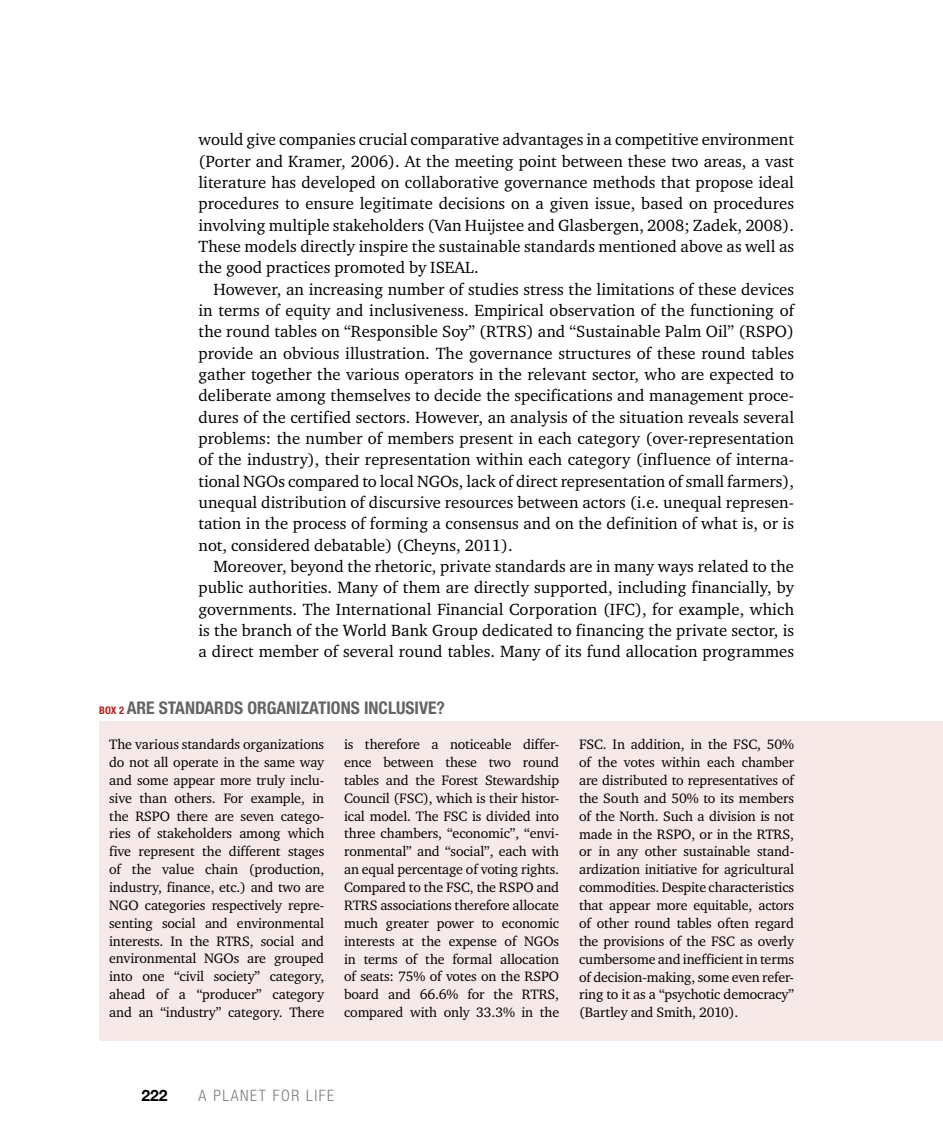
<style>
.page{position:relative;width:943px;height:1141px;background:#fff}
.page>*{position:absolute;margin:0;border:0;box-sizing:border-box;transform-origin:0 0}
.t1{font:700 condensed 17.5px "Helvetica Neue";color:#646567}
.t2{font:16.62px/21.3px "Charter ITC";letter-spacing:.005em;color:#000;text-align:justify}
.t3{font:300 condensed 15.75px "Helvetica Neue";letter-spacing:.1em;color:#7b7c7e}
.t4{font:700 15.75px "Helvetica Neue";color:#000}
.t5{font:14px/17.8px "Charter ITC";letter-spacing:-.01em;color:#000;text-align:justify}
.s1{font-size:10.5px;color:#b21f17}
</style>
<div class="page">
<div style="left:99px;top:721px;width:844px;height:320px;background:#f7e9e8"></div>
<p class="t2" style="left:198px;top:129px;width:597px">would give companies crucial comparative advantages in a competitive environment (Porter and Kramer, 2006). At the meeting point between these two areas, a vast literature has developed on collaborative governance methods that propose ideal procedures to ensure legitimate decisions on a given issue, based on procedures involving multiple stakeholders (Van Huijstee and Glasbergen, 2008; Zadek, 2008).<br>These models directly inspire the sustainable standards mentioned above as well as the good practices promoted by ISEAL .</p>
<p class="t2" style="left:198px;top:278px;width:598px;text-indent:15px">However, an increasing number of studies stress the limitations of these devices in terms of equity and inclusiveness. Empirical observation of the functioning of the round tables on “Responsible Soy” (RTR</p>
<p class="t2" style="left:198px;top:321px;width:597px;text-indent:319px">S) and “Sustainable Palm Oil” (RSPO) provide an obvious illustration. The governance structures of these round tables gather together the various operators in the relevant sector, who are expected to deliberate among themselves to decide the specifications and management proce&shy;dures of the certified sectors. However, an analysis of the situation reveals several problems: the number of members present in each category (over-representation of the industry), their representation within each category (influence of interna&shy;tional NGOs compared to local NGOs, lack of direct representation of small farmers), unequal distribution of discursive resources between actors (i.e. unequal represen&shy;tation in the process of forming a consensus and on the definition of what is, or is not, considered debatable) (Cheyns, 2011).</p>
<p class="t2" style="left:198px;top:556px;width:597px;text-indent:15px">Moreover, beyond the rhetoric, private standards are in many ways related to the public authorities. Many of them are directly supported, including financially, by governments. The International Financial Corporation (IFC), for example, which is the branch of the World Bank Group dedicated to financing the private sector, is a direct member of several round tables. Many of its fund allocation programmes</p>
<p class="t1" style="left:99px;top:697px;width:347px"><span class="s1">BOX 2</span> ARE STANDARDS ORGANIZATIONS INCLUSIVE?</p>
<p class="t5" style="left:109px;top:735px;width:217px">The various standards organizations do not all operate in the same way and some appear more truly inclu&shy;sive than others. For example, in the RSPO there are seven catego&shy;ries of stakeholders among which five represent the different stages of the value chain (production, industry, finance, etc.) and two are NGO categories respectively repre&shy;senting social and environmental interests. In the RTRS, social and environmental NGOs are grouped into one “civil society” category, ahead of a “producer” category and an “industry” category. There</p>
<p class="t5" style="left:344px;top:735px;width:216px;text-align:left">is therefore a noticeable differ&shy;ence between these two round tables and the Forest Stewardship Council (FSC), which is their histor&shy;ical model. The FSC is divided into three chambers, “economic”, “envi&shy;ronmental” and “social”, each with an equal percentage of voting rights.<br>Compared to the FSC, the RSPO and RTRS associations therefore allocate much greater power to economic interests at the expense of NGOs in terms of the formal allocation of seats: 75% of votes on the RSPO board and 66.6% for the RTRS, compared with only 33.3% in the</p>
<p class="t5" style="left:579px;top:736px;width:217px">FSC. In addition, in the FSC, 50% of the votes within each chamber are distributed to representatives of the South and 50% to its members of the North. Such a division is not made in the RSPO, or in the RTRS, or in any other sustainable stand&shy;ardization initiative for agricultural commodities. Despite characteristics that appear more equitable, actors of other round tables often regard the provisions of the FSC as overly cumbersome and inefficient in terms of decision-making, some even refer&shy;ring to it as a “psychotic democracy” (Bartley and Smith, 2010).</p>
<p class="t4" style="left:141px;top:1085px;width:28px">222</p>
<p class="t3" style="left:198px;top:1086px;width:137px">A PLANET FOR LIFE</p>
</div>
